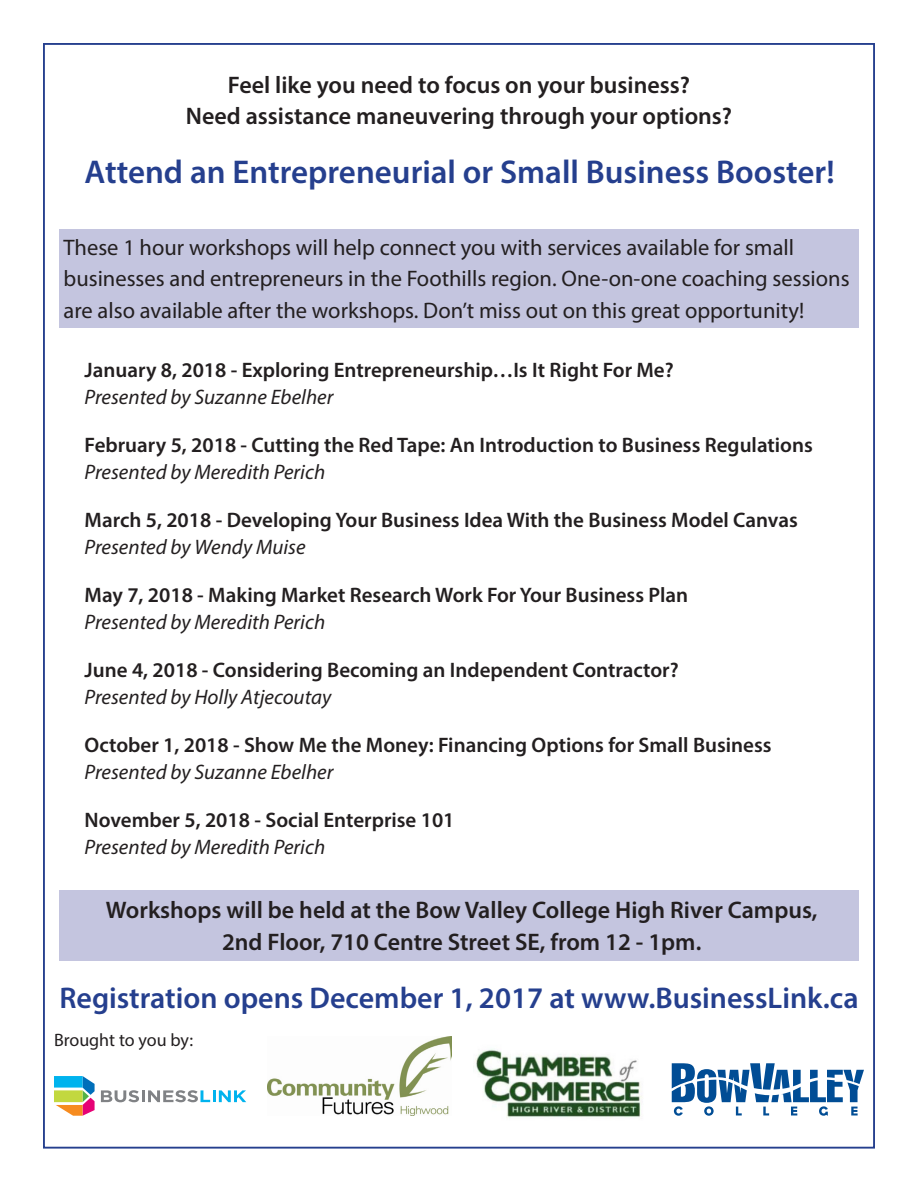
<style>
.page{position:relative;width:918px;height:1188px;background:#fff}
.page>*{position:absolute;margin:0;border:0;box-sizing:border-box;transform-origin:0 0}
.t1{font:600 33px "Myriad Pro";color:#253f8e}
.t2{font:600 30px "Myriad Pro";color:#253f8e}
.t3{font:600 24px/31.5px "Myriad Pro";color:#231f20;text-align:center}
.t4{font:22.5px/31.5px "Myriad Pro";color:#231f20}
.t5{font:600 21px/27px "Myriad Pro";color:#231f20}
.t6{font:italic 21px "Myriad Pro";color:#231f20}
.t7{font:18px "Myriad Pro";color:#231f20}
.s1{font-weight:400;font-style:italic}
</style>
<div class="page">
<svg style="left:672px;top:1063px;width:192px;height:53px"></svg>
<svg style="left:54px;top:1076px;width:41px;height:40px"></svg>
<svg style="left:101px;top:1090px;width:145px;height:12px"></svg>
<img style="left:267px;top:1036px;width:184px;height:80px">
<img style="left:475px;top:1049px;width:167px;height:69px">
<div style="left:59px;top:229px;width:800px;height:99px;background:#c4c5df"></div>
<div style="left:59px;top:890px;width:800px;height:70px;background:#c4c5df"></div>
<p class="t3" style="left:228px;top:68px;width:464px">Feel like you need to focus on your business?</p>
<p class="t3" style="left:186px;top:100px;width:548px">Need assistance maneuvering through your options?</p>
<p class="t1" style="left:85px;top:151px;width:752px">Attend an Entrepreneurial or Small Business Booster!</p>
<p class="t4" style="left:64px;top:231px;width:788px">These 1 hour workshops will help connect you with services available for small businesses and entrepreneurs in the Foothills region. One-on-one coaching sessions are also available after the workshops. Don’t miss out on this great opportunity!</p>
<p class="t5" style="left:85px;top:356px;width:591px">January 8, 2018 - Exploring Entrepreneurship…Is It Right For Me?<br><span class="s1">Presented by Suzanne Ebelher</span></p>
<p class="t5" style="left:85px;top:431px;width:730px">February 5, 2018 - Cutting the Red Tape: An Introduction to Business Regulations<br><span class="s1">Presented by Meredith Perich</span></p>
<p class="t5" style="left:85px;top:506px;width:715px">March 5, 2018 - Developing Your Business Idea With the Business Model Canvas</p>
<p class="t6" style="left:85px;top:534px;width:223px">Presented by Wendy Muise</p>
<p class="t5" style="left:85px;top:581px;width:605px">May 7, 2018 - Making Market Research Work For Your Business Plan</p>
<p class="t6" style="left:85px;top:609px;width:242px">Presented by Meredith Perich</p>
<p class="t5" style="left:85px;top:656px;width:596px">June 4, 2018 - Considering Becoming an Independent Contractor?</p>
<p class="t6" style="left:85px;top:684px;width:248px">Presented by Holly Atjecoutay</p>
<p class="t5" style="left:85px;top:731px;width:688px">October 1, 2018 - Show Me the Money: Financing Options for Small Business</p>
<p class="t6" style="left:85px;top:759px;width:250px">Presented by Suzanne Ebelher</p>
<p class="t5" style="left:85px;top:806px;width:371px">November 5, 2018 - Social Enterprise 101</p>
<p class="t6" style="left:85px;top:834px;width:242px">Presented by Meredith Perich</p>
<p class="t3" style="left:106px;top:894px;width:713px">Workshops will be held at the Bow Valley College High River Campus,<br>2nd Floor, 710 Centre Street SE, from 12 - 1pm.</p>
<p class="t2" style="left:59px;top:979px;width:801px">Registration opens December 1, 2017 at www.BusinessLink.ca</p>
<p class="t7" style="left:54px;top:1029px;width:141px">Brought to you by:</p>
</div>
